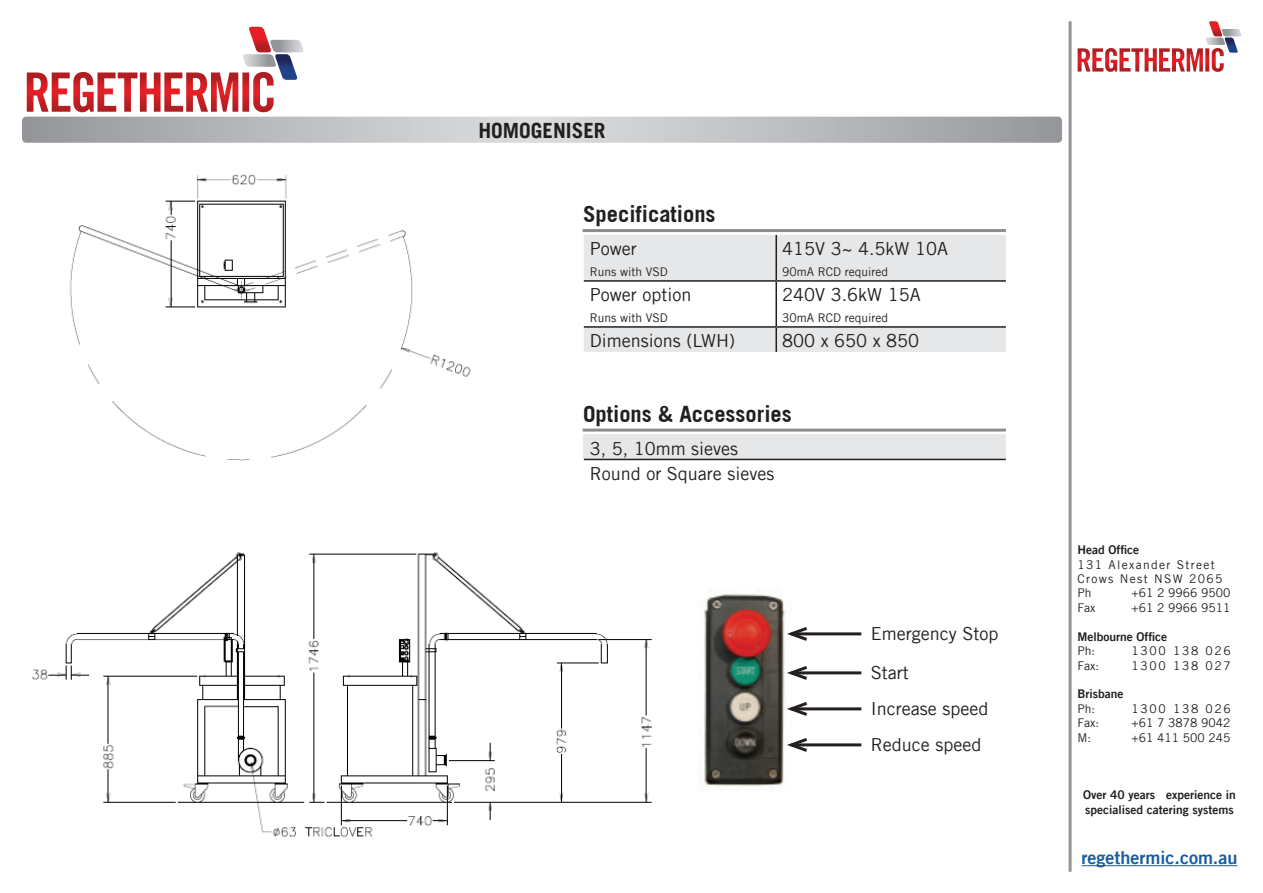
<style>
.page{position:relative;width:1263px;height:893px;background:#fff}
.page>*{position:absolute;margin:0;border:0;box-sizing:border-box;transform-origin:0 0}
.t1{font:700 22.5px "Trade Gothic";color:#231f20}
.t2{font:700 21px "Trade Gothic LT";color:#231f20}
.t3{font:18px/39px "Trade Gothic LT";color:#231f20}
.t4{font:18px "Trade Gothic LT Bold Two";color:#175d9e}
.t5{font:12px "Trade Gothic LT";color:#231f20}
.t6{font:12px/14.4px "Trade Gothic LT Bold Two";color:#231f20}
.t7{font:12px/14.4px "Trade Gothic LT";letter-spacing:.11em;color:#231f20}
.t8{font:12px "Trade Gothic LT";letter-spacing:.14em;color:#231f20}
</style>
<div class="page">
<img style="left:32px;top:174px;width:633px;height:664px">
<hr style="left:1068px;top:21px;width:3px;height:851px;background:#939598">
<svg style="left:1077px;top:21px;width:164px;height:51px"></svg>
<hr style="left:1081px;top:865px;width:156px;height:1px;background:#175d9e">
<svg style="left:22px;top:27px;width:1040px;height:116px"></svg>
<img style="left:701px;top:594px;width:84px;height:193px">
<hr style="left:791px;top:632px;width:70px;height:3px;background:#231f20">
<svg style="left:782px;top:624px;width:28px;height:19px"></svg>
<hr style="left:791px;top:671px;width:70px;height:3px;background:#231f20">
<svg style="left:782px;top:663px;width:28px;height:19px"></svg>
<hr style="left:791px;top:707px;width:70px;height:3px;background:#231f20">
<svg style="left:782px;top:699px;width:28px;height:19px"></svg>
<hr style="left:791px;top:743px;width:70px;height:3px;background:#231f20">
<svg style="left:782px;top:735px;width:28px;height:19px"></svg>
<svg style="left:584px;top:235px;width:422px;height:117px;fill:#e6e7e9"></svg>
<hr style="left:775px;top:235px;width:2px;height:45px;background:#231f20">
<hr style="left:584px;top:280px;width:192px;height:2px;background:#231f20">
<hr style="left:776px;top:280px;width:230px;height:2px;background:#231f20">
<hr style="left:775px;top:282px;width:2px;height:44px;background:#231f20">
<hr style="left:584px;top:326px;width:192px;height:2px;background:#231f20">
<hr style="left:776px;top:326px;width:230px;height:2px;background:#231f20">
<hr style="left:775px;top:328px;width:2px;height:24px;background:#231f20">
<hr style="left:583px;top:229px;width:423px;height:3px;background:#8c8d8e">
<div style="left:584px;top:434px;width:422px;height:25px;background:#e6e7e9"></div>
<hr style="left:584px;top:459px;width:422px;height:1px;background:#231f20">
<hr style="left:583px;top:429px;width:423px;height:3px;background:#8c8d8e">
<p class="t2" style="left:478px;top:117px;width:129px">HOMOGENISER</p>
<p class="t1" style="left:583px;top:201px;width:134px">Specifications</p>
<p class="t3" style="left:590px;top:229px;width:48px">Power</p>
<p class="t5" style="left:590px;top:265px;width:80px">Runs with VSD</p>
<p class="t3" style="left:590px;top:275px;width:103px">Power option</p>
<p class="t5" style="left:590px;top:311px;width:80px">Runs with VSD</p>
<p class="t3" style="left:782px;top:229px;width:167px">415V 3~ 4.5kW 10A</p>
<p class="t5" style="left:782px;top:265px;width:107px">90mA RCD required</p>
<p class="t3" style="left:782px;top:275px;width:140px">240V 3.6kW 15A</p>
<p class="t5" style="left:782px;top:311px;width:107px">30mA RCD required</p>
<p class="t3" style="left:590px;top:321px;width:147px">Dimensions (LWH)</p>
<p class="t3" style="left:782px;top:321px;width:138px">800 x 650 x 850</p>
<p class="t1" style="left:583px;top:400px;width:210px">Options &amp; Accessories</p>
<p class="t3" style="left:590px;top:436px;width:186px;line-height:25px">3, 5, 10mm sieves<br>Round or Square sieves</p>
<p class="t3" style="left:871px;top:614px;width:129px">Emergency Stop<br>Start</p>
<p class="t3" style="left:871px;top:690px;width:119px;line-height:36px">Increase speed<br>Reduce speed</p>
<p class="t6" style="left:1077px;top:543px;width:63px">Head Office</p>
<p class="t7" style="left:1077px;top:557px;width:146px">131 Alexander Street<br>Crows Nest NSW 2065<br>Ph</p>
<p class="t5" style="left:1131px;top:586px;width:100px">+61 2 9966 9500</p>
<p class="t5" style="left:1077px;top:600px;width:19px">Fax</p>
<p class="t5" style="left:1131px;top:600px;width:100px">+61 2 9966 9511</p>
<p class="t6" style="left:1077px;top:629px;width:91px">Melbourne Office</p>
<p class="t5" style="left:1077px;top:644px;width:19px">Ph:</p>
<p class="t8" style="left:1131px;top:644px;width:101px">1300 138 026</p>
<p class="t5" style="left:1077px;top:658px;width:23px">Fax:</p>
<p class="t8" style="left:1131px;top:658px;width:101px">1300 138 027</p>
<p class="t6" style="left:1077px;top:687px;width:48px">Brisbane</p>
<p class="t5" style="left:1077px;top:701px;width:19px">Ph:</p>
<p class="t8" style="left:1131px;top:701px;width:101px">1300 138 026</p>
<p class="t5" style="left:1077px;top:716px;width:23px">Fax:</p>
<p class="t5" style="left:1131px;top:716px;width:100px">+61 7 3878 9042</p>
<p class="t5" style="left:1077px;top:730px;width:15px">M:</p>
<p class="t5" style="left:1131px;top:730px;width:100px">+61 411 500 245</p>
<p class="t6" style="left:1083px;top:787px;width:154px">Over 40 years experience in specialised catering systems</p>
<p class="t4" style="left:1081px;top:846px;width:157px">regethermic.com.au</p>
</div>
